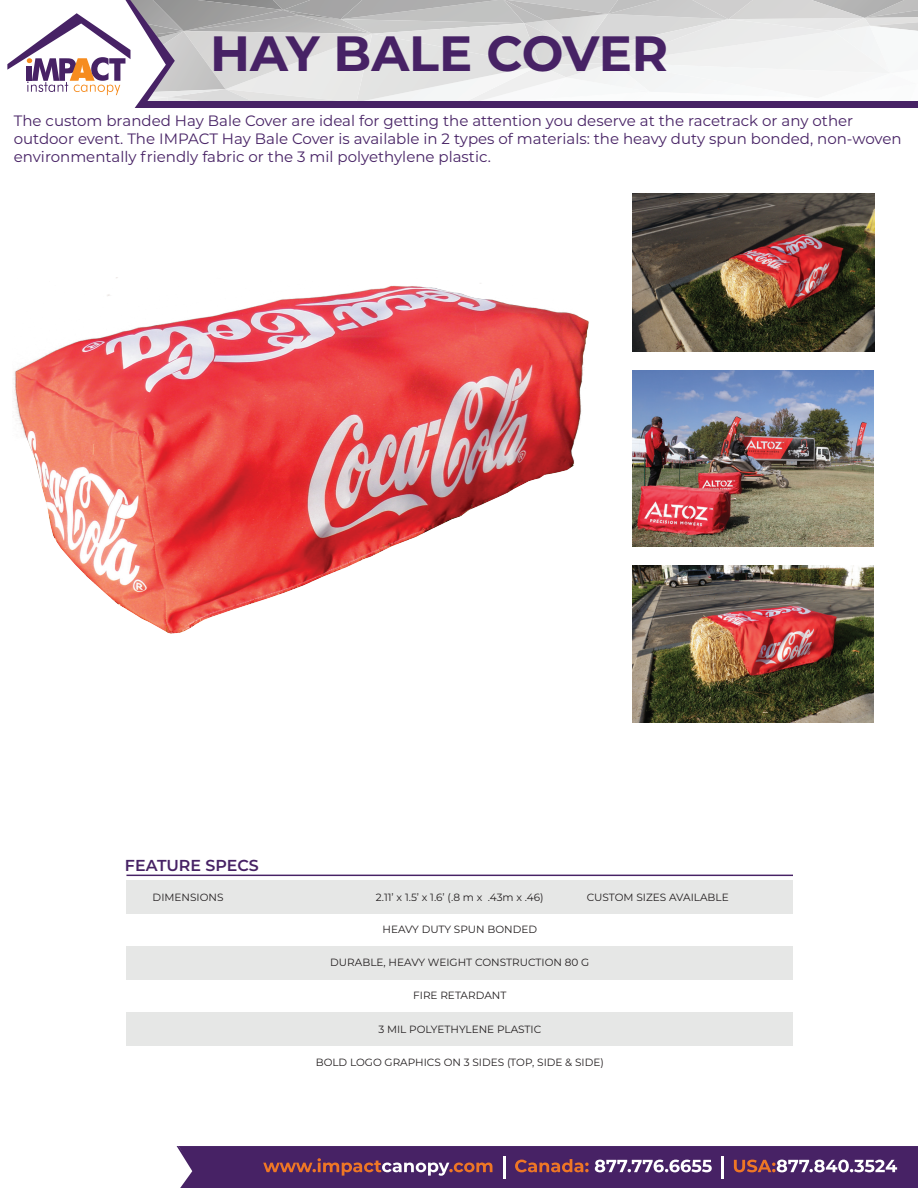
<style>
.page{position:relative;width:918px;height:1188px;background:#fff}
.page>*{position:absolute;margin:0;border:0;box-sizing:border-box;transform-origin:0 0}
.t1{font:700 49.5px "Montserrat";color:#472265}
.t2{font:600 15.9px "Montserrat";color:#472265}
.t3{font:15px/18px "Montserrat";color:#472265}
.t4{font:10.5px "Montserrat";color:#231f20}
</style>
<div class="page">
<svg style="left:177px;top:1146px;width:741px;height:42px;background:#5a356d"></svg>
<hr style="left:503px;top:1156px;width:3px;height:22px;background:#fff">
<hr style="left:721px;top:1156px;width:3px;height:22px;background:#fff">
<svg style="left:7px;top:0;width:911px;height:108px"></svg>
<div style="left:126px;top:946px;width:667px;height:33px;background:#e6e7e6"></div>
<div style="left:126px;top:1013px;width:667px;height:33px;background:#e6e7e6"></div>
<div style="left:126px;top:880px;width:667px;height:34px;background:#e6e7e6"></div>
<hr style="left:126px;top:875px;width:667px;height:1px;background:#472265">
<img style="left:13px;top:283px;width:576px;height:351px">
<img style="left:633px;top:371px;width:241px;height:175px">
<img style="left:633px;top:194px;width:241px;height:158px">
<img style="left:633px;top:565px;width:241px;height:158px">
<h1 class="t1" style="left:210px;top:18px;width:460px">HAY BALE COVER</h1>
<p class="t3" style="left:14px;top:111px;width:889px">The custom branded Hay Bale Cover are ideal for getting the attention you deserve at the racetrack or any other outdoor event. The IMPACT Hay Bale Cover is available in 2 types of materials: the heavy duty spun bonded, non-woven environmentally friendly fabric or the 3 mil polyethylene plastic.</p>
<p class="t2" style="left:125px;top:854px;width:135px">FEATURE SPECS</p>
<p class="t4" style="left:153px;top:890px;width:72px">DIMENSIONS</p>
<p class="t4" style="left:376px;top:890px;width:169px">2.11’ x 1.5’ x 1.6’ (.8 m x .43m x .46)</p>
<p class="t4" style="left:587px;top:890px;width:144px">CUSTOM SIZES AVAILABLE</p>
<p class="t4" style="left:382px;top:922px;width:156px">HEAVY DUTY SPUN BONDED</p>
<p class="t4" style="left:330px;top:955px;width:261px">DURABLE, HEAVY WEIGHT CONSTRUCTION 80 G</p>
<p class="t4" style="left:413px;top:988px;width:95px">FIRE RETARDANT</p>
<p class="t4" style="left:378px;top:1022px;width:164px">3 MIL POLYETHYLENE PLASTIC</p>
<p class="t4" style="left:316px;top:1055px;width:290px">BOLD LOGO GRAPHICS ON 3 SIDES (TOP, SIDE &amp; SIDE)</p>
</div>
